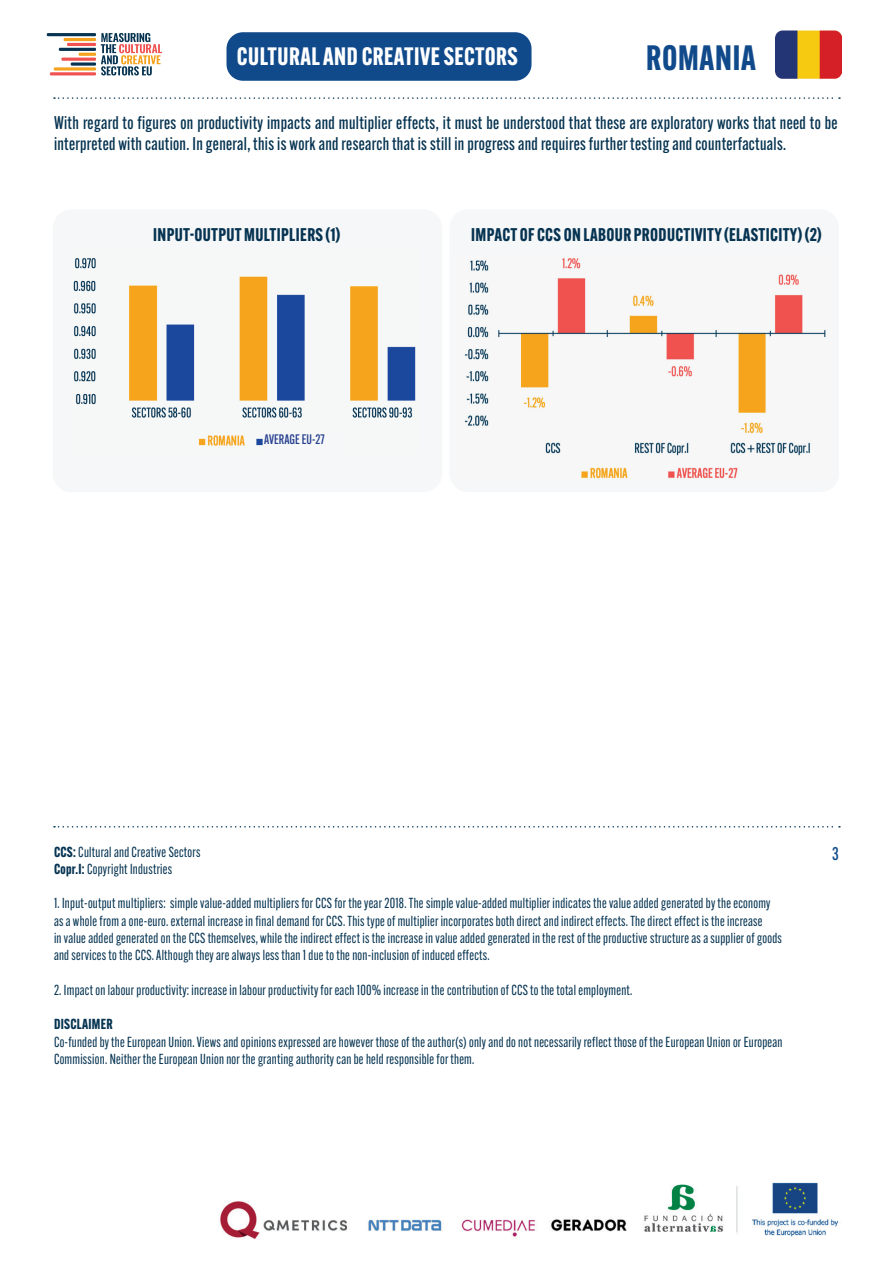
<style>
.page{position:relative;width:893px;height:1263px;background:#fff}
.page>*{position:absolute;margin:0;border:0;box-sizing:border-box;transform-origin:0 0}
.t1{font:700 34.5px "Alternate Gothic Cond ATF";letter-spacing:.02em;color:#114a8b}
.t2{font:700 24.6px "Alternate Gothic Cond ATF";letter-spacing:.02em;color:#fff}
.t3{font:500 18px/21px "Alternate Gothic Cond ATF";letter-spacing:.02em;color:#053351}
.t4{font:700 18px "Alternate Gothic Cond ATF";letter-spacing:.02em;color:#053351}
.t5{font:500 18px "Alternate Gothic Cond ATF";color:#114a8b}
.t6{font:14.25px/17.2px "Alternate Gothic Cond ATF";letter-spacing:.02em;color:#053351}
.t7{font:700 14.25px "Alternate Gothic Cond ATF";letter-spacing:.02em;color:#053351}
.t8{font:500 13.5px "Alternate Gothic Cond ATF";color:#253f8e}
.s1{font-weight:700}
</style>
<div class="page">
<img style="left:776px;top:30px;width:65px;height:49px">
<div style="left:226px;top:32px;width:305px;height:49px;background:#114a8b;border-radius:16px"></div>
<svg style="left:101px;top:33px;width:61px;height:42px"></svg>
<hr style="left:47px;top:33px;width:49px;height:3px;background:#053351">
<hr style="left:64px;top:38px;width:32px;height:3px;background:#f5a31d">
<hr style="left:67px;top:43px;width:29px;height:3px;background:#ef5250">
<hr style="left:59px;top:48px;width:37px;height:3px;background:#053351">
<hr style="left:79px;top:53px;width:17px;height:3px;background:#f5a31d">
<hr style="left:61px;top:58px;width:35px;height:3px;background:#ef5250">
<svg style="left:71px;top:62px;width:25px;height:4px"></svg>
<svg style="left:54px;top:67px;width:42px;height:4px"></svg>
<hr style="left:50px;top:72px;width:46px;height:3px;background:#ef5250">
<img style="left:220px;top:1182px;width:619px;height:57px">
<div style="left:53px;top:210px;width:388px;height:281px;background:#f6f7f8;border-radius:18px"></div>
<div style="left:53px;top:209px;width:389px;height:283px;border:2px solid #f6f7f8;border-radius:18px"></div>
<img style="left:463px;top:256px;width:364px;height:224px">
<img style="left:73px;top:258px;width:343px;height:188px">
<svg style="left:54px;top:97px;width:786px;height:2px"></svg>
<svg style="left:54px;top:826px;width:786px;height:1px"></svg>
<div style="left:264px;top:434px;width:81px;height:15px;background:#f6f7f8"></div>
<h2 class="t2" style="left:237px;top:41px;width:282px">CULTURAL AND CREATIVE SECTORS</h2>
<h1 class="t1" style="left:646px;top:36px;width:111px">ROMANIA</h1>
<p class="t3" style="left:54px;top:112px;width:785px">With regard to figures on productivity impacts and multiplier effects, it must be understood that these are exploratory works that need to be interpreted with caution. In general, this is work and research that is still in progress and requires further testing and counterfactuals.</p>
<p class="t4" style="left:153px;top:223px;width:189px">INPUT-OUTPUT MULTIPLIERS (1)</p>
<p class="t4" style="left:471px;top:223px;width:352px">IMPACT OF CCS ON LABOUR PRODUCTIVITY (ELASTICITY) (2)</p>
<p class="t8" style="left:264px;top:431px;width:62px">AVERAGE EU-27</p>
<p class="t6" style="left:54px;top:843px;width:148px"><span class="s1">CCS:</span> Cultural and Creative Sectors<br><span class="s1">Copr.I:</span> Copyright Industries</p>
<p class="t6" style="left:54px;top:895px;width:729px">1. Input-output multipliers: simple value-added multipliers for CCS for the year 2018. The simple value-added multiplier indicates the value added generated by the economy as a whole from a one-euro. external increase in final demand for CCS. This type of multiplier incorporates both direct and indirect effects. The direct effect is the increase<br>in value added generated on the CCS themselves, while the indirect effect is the increase in value added generated in the rest of the productive structure as a supplier of goods and services to the CCS. Although they are always less than 1 due to the non-inclusion of induced effects.</p>
<p class="t6" style="left:54px;top:981px;width:580px">2. Impact on labour productivity: increase in labour productivity for each 100% increase in the contribution of CCS to the total employment.</p>
<p class="t7" style="left:54px;top:1015px;width:60px">DISCLAIMER</p>
<p class="t6" style="left:54px;top:1033px;width:730px">Co-funded by the European Union. Views and opinions expressed are however those of the author(s) only and do not necessarily reflect those of the European Union or European<br>Commission. Neither the European Union nor the granting authority can be held responsible for them.</p>
<p class="t5" style="left:832px;top:842px;width:8px">3</p>
</div>
